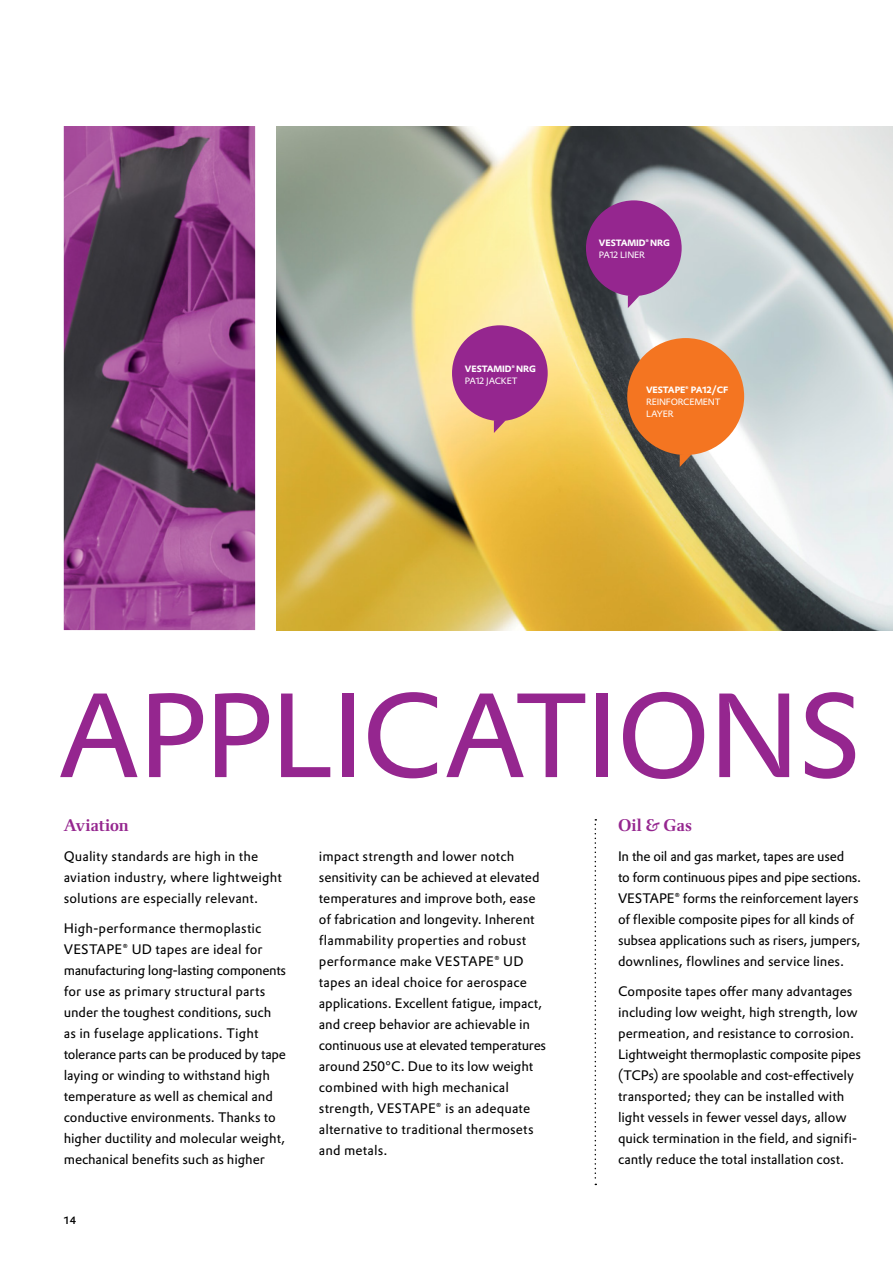
<style>
.page{position:relative;width:893px;height:1263px;background:#fff}
.page>*{position:absolute;margin:0;border:0;box-sizing:border-box;transform-origin:0 0}
.t1{font:117px "Evonik Prokyon";letter-spacing:-.025em;color:#95268f}
.t2{font:500 16.5px "Evonik Antares";color:#95268f}
.t3{font:13.5px/21px "Evonik Prokyon";letter-spacing:-.005em;color:#000}
.t4{font:500 10.5px "Evonik Prokyon";color:#000}
.t5{font:700 9px "Evonik Prokyon";letter-spacing:-.015em;color:#fff}
.t6{font:9px/12px "Evonik Prokyon";letter-spacing:-.025em;color:#fff}
</style>
<div class="page">
<img style="left:64px;top:126px;width:191px;height:504px">
<img style="left:276px;top:126px;width:617px;height:504px">
<svg style="left:494px;top:421px;width:12px;height:12px"></svg>
<div style="left:452px;top:325px;width:96px;height:96px;background:#95268f;border-radius:50%"></div>
<svg style="left:628px;top:296px;width:12px;height:12px"></svg>
<div style="left:586px;top:200px;width:96px;height:96px;background:#95268f;border-radius:50%"></div>
<svg style="left:595px;top:819px;width:1px;height:366px"></svg>
<svg style="left:680px;top:455px;width:12px;height:12px"></svg>
<div style="left:627px;top:338px;width:117px;height:117px;background:#f47521;border-radius:50%"></div>
<p class="t5" style="left:465px;top:362px;width:72px">VESTAMID® NRG</p>
<p class="t6" style="left:465px;top:374px;width:54px">PA12 JACKET</p>
<p class="t5" style="left:599px;top:236px;width:72px">VESTAMID® NRG</p>
<p class="t6" style="left:599px;top:248px;width:48px">PA12 LINER</p>
<p class="t5" style="left:646px;top:383px;width:84px">VESTAPE® PA12/CF</p>
<p class="t6" style="left:646px;top:395px;width:76px">REINFORCEMENT<br>LAYER</p>
<h1 class="t1" style="left:57px;top:645px;width:808px">APPLICATIONS</h1>
<p class="t2" style="left:64px;top:811px;width:66px">Aviation</p>
<p class="t3" style="left:64px;top:845px;width:220px">Quality standards are high in the aviation industry, where lightweight solutions are especially relevant.</p>
<p class="t3" style="left:64px;top:917px;width:224px">High-performance thermoplastic VESTAPE® UD tapes are ideal for manufacturing long-lasting components for use as primary structural parts under the toughest conditions, such as in fuselage applications. Tight tolerance parts can be produced by tape laying or winding to withstand high temperature as well as chemical and conductive environments. Thanks to higher ductility and molecular weight, mechanical benefits such as higher</p>
<p class="t4" style="left:64px;top:1212px;width:14px">14</p>
<p class="t3" style="left:319px;top:845px;width:229px">impact strength and lower notch sensitivity can be achieved at elevated temperatures and improve both, ease of fabrication and longevity. Inherent flammability properties and robust performance make VESTAPE® UD tapes an ideal choice for aerospace applications. Excellent fatigue, impact, and creep behavior are achievable in continuous use at elevated temperatures around 250°C. Due to its low weight combined with high mechanical strength, VESTAPE® is an adequate alternative to traditional thermosets and metals.</p>
<p class="t2" style="left:618px;top:811px;width:76px">Oil &amp; Gas</p>
<p class="t3" style="left:618px;top:845px;width:245px">In the oil and gas market, tapes are used<br>to form continuous pipes and pipe sections.<br>VESTAPE® forms the reinforcement layers of flexible composite pipes for all kinds of subsea applications such as risers, jumpers, downlines, flowlines and service lines.</p>
<p class="t3" style="left:618px;top:980px;width:244px">Composite tapes offer many advantages including low weight, high strength, low permeation, and resistance to corrosion.<br>Lightweight thermoplastic composite pipes (TCPs) are spoolable and cost-effectively transported; they can be installed with light vessels in fewer vessel days, allow quick termination in the field, and signifi&shy;cantly reduce the total installation cost.</p>
</div>
